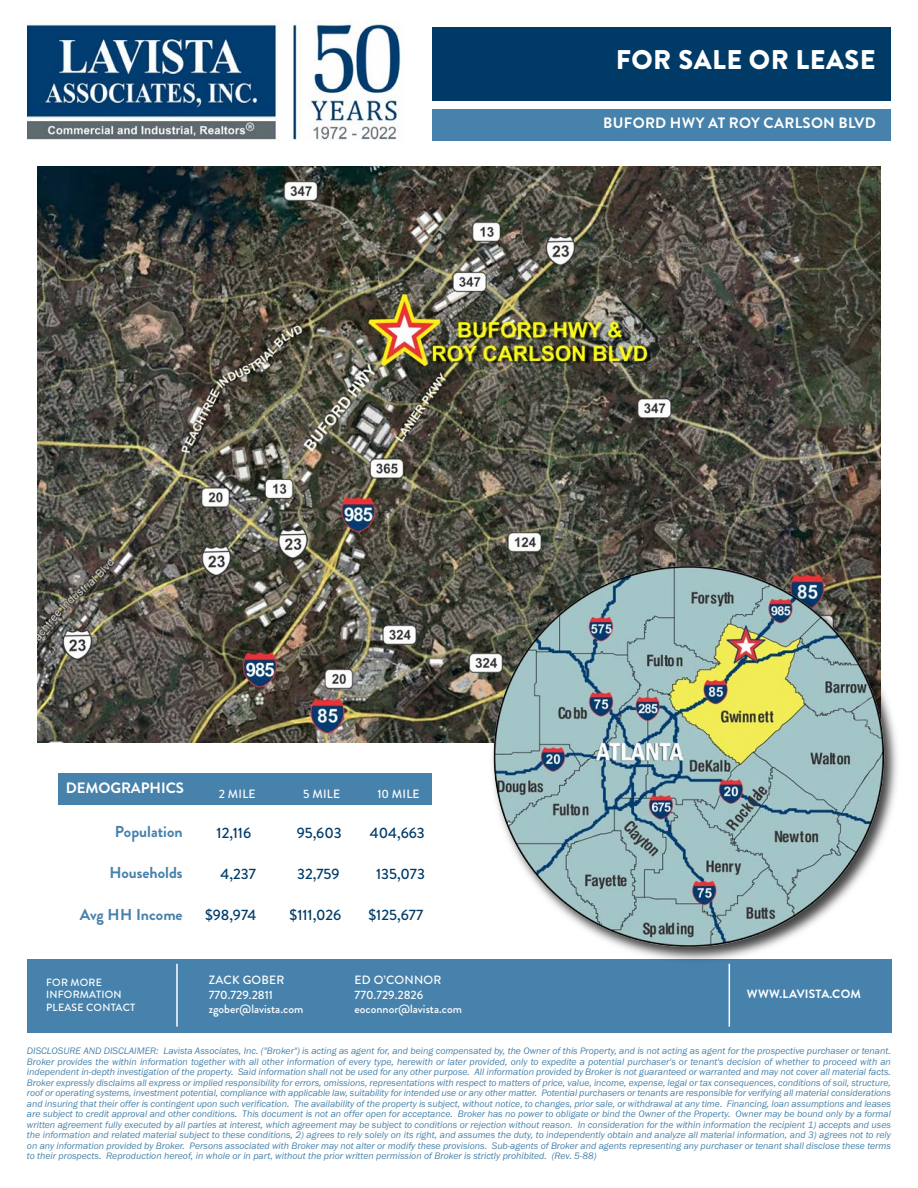
<style>
.page{position:relative;width:918px;height:1188px;background:#fff}
.page>*{position:absolute;margin:0;border:0;box-sizing:border-box;transform-origin:0 0}
.t1{font:900 27px "Brandon Grotesque";letter-spacing:.02em;color:#fff}
.t2{font:700 15.9px "Brandon Grotesque";color:#4782ac}
.t3{font:500 15px "Brandon Grotesque";color:#003b68}
.t4{font:700 15px "Brandon Grotesque";letter-spacing:.02em;color:#fff}
.t5{font:700 15px "Brandon Grotesque";letter-spacing:-.005em;color:#fff}
.t6{font:500 12px/14.4px "Brandon Grotesque";color:#fff}
.t7{font:700 12px "Brandon Grotesque";letter-spacing:.02em;color:#fff}
.t8{font:500 10.5px/12.6px "Brandon Grotesque";letter-spacing:.02em;color:#fff}
.t9{font:italic 9.75px/10.5px "Franklin Gothic";color:#4782ac;text-align:justify}
</style>
<div class="page">
<div style="left:27px;top:959px;width:864px;height:74px;background:#4782ac"></div>
<hr style="left:176px;top:964px;width:2px;height:63px;background:#fff">
<hr style="left:729px;top:964px;width:1px;height:63px;background:#fff">
<div style="left:432px;top:109px;width:459px;height:31px;background:#4782ac"></div>
<div style="left:432px;top:27px;width:459px;height:74px;background:#003b68"></div>
<img style="left:27px;top:21px;width:374px;height:119px">
<img style="left:37px;top:166px;width:844px;height:576px">
<div style="left:58px;top:773px;width:374px;height:31px;background:#4782ac"></div>
<img style="left:486px;top:559px;width:411px;height:409px">
<img style="left:493px;top:566px;width:398px;height:382px;border-radius:50%">
<h1 class="t1" style="left:616px;top:50px;width:261px">FOR SALE OR LEASE</h1>
<h3 class="t4" style="left:603px;top:117px;width:274px">BUFORD HWY AT ROY CARLSON BLVD</h3>
<h3 class="t5" style="left:66px;top:783px;width:120px">DEMOGRAPHICS</h3>
<h2 class="t2" style="left:115px;top:826px;width:69px">Population</h2>
<h2 class="t2" style="left:109px;top:867px;width:75px">Households</h2>
<h2 class="t2" style="left:80px;top:909px;width:104px">Avg HH Income</h2>
<p class="t6" style="left:219px;top:789px;width:38px">2 MILE</p>
<p class="t6" style="left:303px;top:789px;width:38px">5 MILE</p>
<p class="t6" style="left:378px;top:789px;width:44px">10 MILE</p>
<h3 class="t3" style="left:217px;top:828px;width:36px">12,116</h3>
<h3 class="t3" style="left:297px;top:828px;width:47px">95,603</h3>
<h3 class="t3" style="left:370px;top:828px;width:56px">404,663</h3>
<h3 class="t3" style="left:221px;top:869px;width:37px">4,237</h3>
<h3 class="t3" style="left:297px;top:869px;width:44px">32,759</h3>
<h3 class="t3" style="left:376px;top:869px;width:50px">135,073</h3>
<h3 class="t3" style="left:205px;top:909px;width:53px">$98,974</h3>
<h3 class="t3" style="left:290px;top:909px;width:53px">$111,026</h3>
<h3 class="t3" style="left:368px;top:909px;width:56px">$125,677</h3>
<p class="t8" style="left:46px;top:977px;width:91px">FOR MORE<br>INFORMATION<br>PLEASE CONTACT</p>
<p class="t6" style="left:355px;top:975px;width:109px">ED O’CONNOR<br>770.729.2826 eoconnor@lavista.com</p>
<p class="t6" style="left:209px;top:975px;width:96px">ZACK GOBER<br>770.729.2811 zgober@lavista.com</p>
<p class="t7" style="left:747px;top:989px;width:116px">WWW.LAVISTA.COM</p>
<p class="t9" style="left:27px;top:1046px;width:866px">DISCLOSURE AND DISCLAIMER: Lavista Associates, Inc. ("Broker") is acting as agent for, and being compensated by, the Owner of this Property, and is not acting as agent for the prospective purchaser or tenant.<br>Broker provides the within information together with all other information of every type, herewith or later provided, only to expedite a potential purchaser's or tenant's decision of whether to proceed with an independent in-depth investigation of the property. Said information shall not be used for any other purpose. All information provided by Broker is not guaranteed or warranted and may not cover all material facts.<br>Broker expressly disclaims all express or implied responsibility for errors, omissions, representations with respect to matters of price, value, income, expense, legal or tax consequences, conditions of soil, structure, roof or operating systems, investment potential, compliance with applicable law, suitability for intended use or any other matter. Potential purchasers or tenants are responsible for verifying all material considerations and insuring that their offer is contingent upon such verification. The availability of the property is subject, without notice, to changes, prior sale, or withdrawal at any time. Financing, loan assumptions and leases are subject to credit approval and other conditions. This document is not an offer open for acceptance. Broker has no power to obligate or bind the Owner of the Property. Owner may be bound only by a formal written agreement fully executed by all parties at interest, which agreement may be subject to conditions or rejection without reason. In consideration for the within information the recipient 1) accepts and uses the information and related material subject to these conditions, 2) agrees to rely solely on its right, and assumes the duty, to independently obtain and analyze all material information, and 3) agrees not to rely on any information provided by Broker. Persons associated with Broker may not alter or modify these provisions. Sub-agents of Broker and agents representing any purchaser or tenant shall disclose these terms to their prospects. Reproduction hereof, in whole or in part, without the prior written permission of Broker is strictly prohibited. (Rev. 5-88)</p>
</div>
